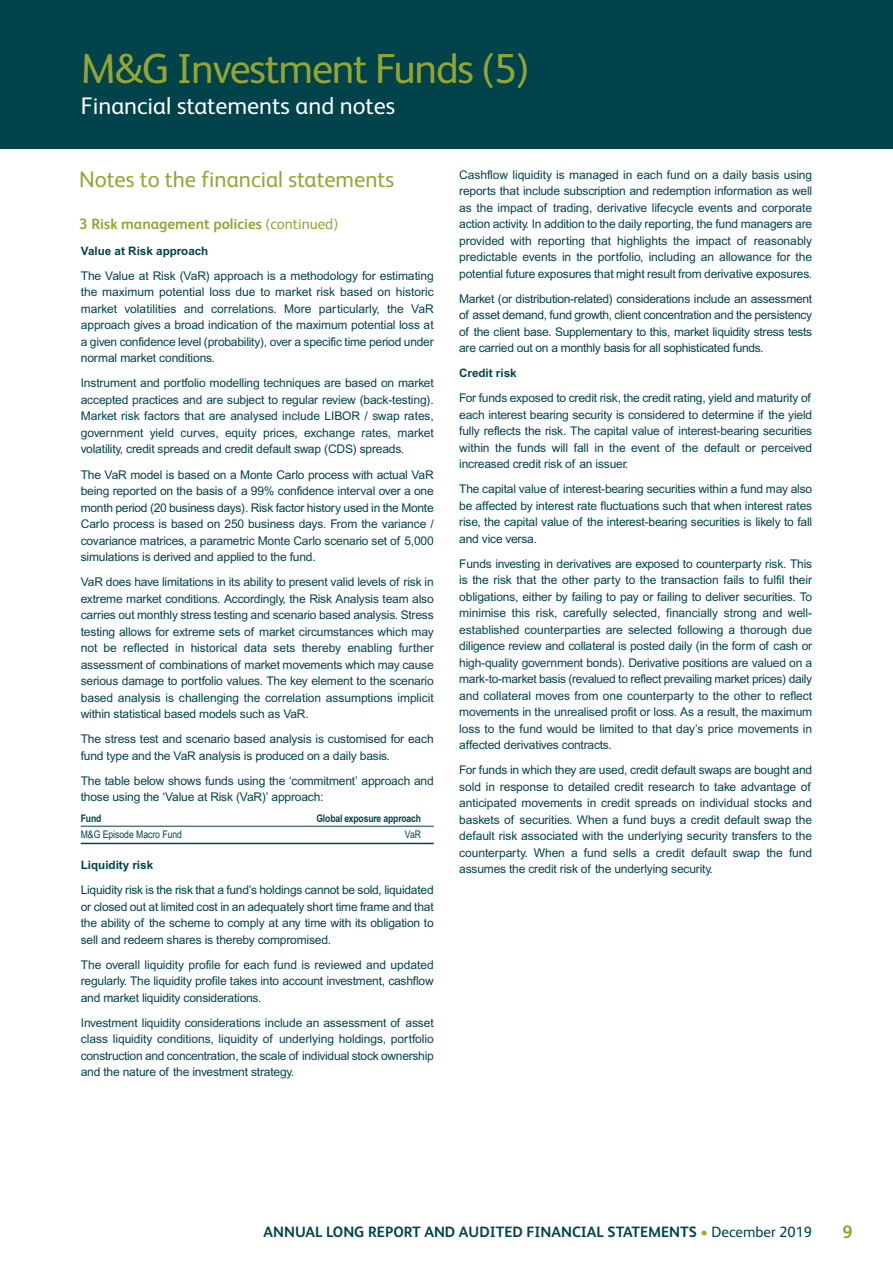
<style>
.page{position:relative;width:893px;height:1263px;background:#fff}
.page>*{position:absolute;margin:0;border:0;box-sizing:border-box;transform-origin:0 0}
.t1{font:42px "FS Albert";letter-spacing:-.03em;color:#94a531}
.t2{font:24px "FS Albert";color:#fff}
.t3{font:22.5px "FS Albert";color:#94a531}
.t4{font:700 18px "FS Albert";color:#94a531}
.t5{font:700 15px "FS Albert";color:#00434b}
.t6{font:700 15px "FS Albert";color:#94a531}
.t7{font:12px/16.5px "Arial";letter-spacing:-.015em;color:#00434b;text-align:justify}
.t8{font:700 11.7px "Arial";color:#00434b}
.t9{font:700 10.5px "Arial Narrow";letter-spacing:-.015em;color:#00434b}
.t10{font:10.5px "Arial Narrow";color:#00434b}
.s1{font-weight:400}
.s2{font-weight:400;color:#94a531}
</style>
<div class="page">
<hr style="left:81px;top:826px;width:353px;height:1px;background:#00434b">
<hr style="left:81px;top:843px;width:353px;height:1px;background:#00434b">
<div style="left:0;top:0;width:893px;height:149px;background:#00434b"></div>
<h1 class="t1" style="left:81px;top:54px;width:450px">M&amp;G Investment Funds (5)</h1>
<h2 class="t2" style="left:81px;top:97px;width:316px">Financial statements and notes</h2>
<h3 class="t3" style="left:79px;top:172px;width:316px">Notes to the financial statements</h3>
<p class="t6" style="left:79px;top:219px;width:260px">3 Risk management policies <span class="s1">(continued)</span></p>
<p class="t8" style="left:81px;top:247px;width:129px">Value at Risk approach</p>
<p class="t7" style="left:81px;top:269px;width:354px">The Value at Risk (VaR) approach is a methodology for estimating the maximum potential loss due to market risk based on historic market volatilities and correlations. More particularly, the VaR approach gives a broad indication of the maximum potential loss at a given confidence level (probability), over a specific time period under normal market conditions.</p>
<p class="t7" style="left:81px;top:376px;width:354px">Instrument and portfolio modelling techniques are based on market accepted practices and are subject to regular review (back-testing).<br>Market risk factors that are analysed include LIBOR / swap rates, government yield curves, equity prices, exchange rates, market volatility, credit spreads and credit default swap (CDS) spreads.</p>
<p class="t7" style="left:81px;top:467px;width:354px">The VaR model is based on a Monte Carlo process with actual VaR being reported on the basis of a 99% confidence interval over a one month period (20 business days). Risk factor history used in the Monte Carlo process is based on 250 business days. From the variance / covariance matrices, a parametric Monte Carlo scenario set of 5,000 simulations is derived and applied to the fund.</p>
<p class="t7" style="left:81px;top:575px;width:354px">VaR does have limitations in its ability to present valid levels of risk in extreme market conditions. Accordingly, the Risk Analysis team also carries out monthly stress testing and scenario based analysis. Stress testing allows for extreme sets of market circumstances which may not be reflected in historical data sets thereby enabling further assessment of combinations of market movements which may cause serious damage to portfolio values. The key element to the scenario based analysis is challenging the correlation assumptions implicit within statistical based models such as VaR.</p>
<p class="t7" style="left:81px;top:732px;width:354px">The stress test and scenario based analysis is customised for each fund type and the VaR analysis is produced on a daily basis.</p>
<p class="t7" style="left:81px;top:773px;width:354px">The table below shows funds using the ‘commitment’ approach and those using the ‘Value at Risk (VaR)’ approach:</p>
<p class="t9" style="left:81px;top:814px;width:22px">Fund</p>
<p class="t9" style="left:316px;top:814px;width:106px">Global exposure approach</p>
<p class="t10" style="left:81px;top:830px;width:103px">M&amp;G Episode Macro Fund</p>
<p class="t10" style="left:405px;top:830px;width:18px">VaR</p>
<p class="t8" style="left:81px;top:861px;width:74px">Liquidity risk</p>
<p class="t7" style="left:81px;top:883px;width:354px">Liquidity risk is the risk that a fund’s holdings cannot be sold, liquidated or closed out at limited cost in an adequately short time frame and that the ability of the scheme to comply at any time with its obligation to sell and redeem shares is thereby compromised.</p>
<p class="t7" style="left:81px;top:957px;width:354px">The overall liquidity profile for each fund is reviewed and updated regularly. The liquidity profile takes into account investment, cashflow and market liquidity considerations.</p>
<p class="t7" style="left:81px;top:1015px;width:354px">Investment liquidity considerations include an assessment of asset class liquidity conditions, liquidity of underlying holdings, portfolio construction and concentration, the scale of individual stock ownership and the nature of the investment strategy.</p>
<p class="t7" style="left:459px;top:167px;width:354px">Cashflow liquidity is managed in each fund on a daily basis using reports that include subscription and redemption information as well as the impact of trading, derivative lifecycle events and corporate action activity. In addition to the daily reporting, the fund managers are provided with reporting that highlights the impact of reasonably predictable events in the portfolio, including an allowance for the potential future exposures that might result from derivative exposures.</p>
<p class="t7" style="left:459px;top:291px;width:354px">Market (or distribution-related) considerations include an assessment of asset demand, fund growth, client concentration and the persistency of the client base. Supplementary to this, market liquidity stress tests are carried out on a monthly basis for all sophisticated funds.</p>
<p class="t8" style="left:459px;top:369px;width:59px">Credit risk</p>
<p class="t7" style="left:459px;top:391px;width:354px">For funds exposed to credit risk, the credit rating, yield and maturity of each interest bearing security is considered to determine if the yield fully reflects the risk. The capital value of interest-bearing securities within the funds will fall in the event of the default or perceived increased credit risk of an issuer.</p>
<p class="t7" style="left:459px;top:482px;width:354px">The capital value of interest-bearing securities within a fund may also be affected by interest rate fluctuations such that when interest rates rise, the capital value of the interest-bearing securities is likely to fall and vice versa.</p>
<p class="t7" style="left:459px;top:556px;width:354px">Funds investing in derivatives are exposed to counterparty risk. This is the risk that the other party to the transaction fails to fulfil their obligations, either by failing to pay or failing to deliver securities. To minimise this risk, carefully selected, financially strong and well&shy;established counterparties are selected following a thorough due diligence review and collateral is posted daily (in the form of cash or high-quality government bonds). Derivative positions are valued on a mark-to-market basis (revalued to reflect prevailing market prices) daily and collateral moves from one counterparty to the other to reflect movements in the unrealised profit or loss. As a result, the maximum loss to the fund would be limited to that day’s price movements in affected derivatives contracts.</p>
<p class="t7" style="left:459px;top:763px;width:354px">For funds in which they are used, credit default swaps are bought and sold in response to detailed credit research to take advantage of anticipated movements in credit spreads on individual stocks and baskets of securities. When a fund buys a credit default swap the default risk associated with the underlying security transfers to the counterparty. When a fund sells a credit default swap the fund assumes the credit risk of the underlying security.</p>
<p class="t5" style="left:264px;top:1227px;width:550px">ANNUAL LONG REPORT AND AUDITED FINANCIAL STATEMENTS <span class="s2">•</span> <span class="s1">December 2019</span></p>
<h3 class="t4" style="left:842px;top:1225px;width:12px">9</h3>
</div>
